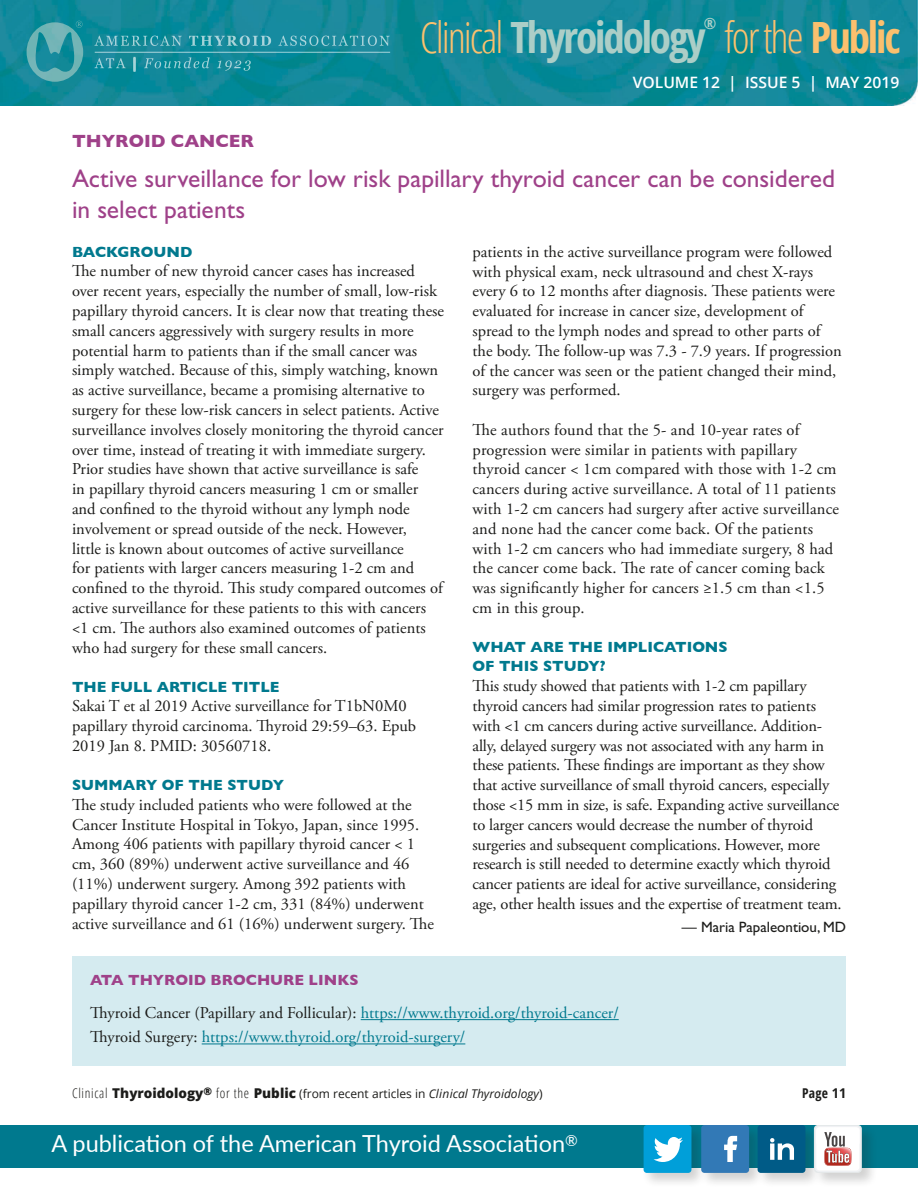
<style>
.page{position:relative;width:918px;height:1188px;background:#fff}
.page>*{position:absolute;margin:0;border:0;box-sizing:border-box;transform-origin:0 0}
.t1{font:300 condensed 43.05px "Open Sans";letter-spacing:-.05em;color:#fbc06e}
.t2{font:25.5px/30.6px "Gill Sans Std";color:#9f4189}
.t3{font:23.55px "Lato";color:#fff}
.Topic_Header{font:700 18px "Gill Sans";color:#9f4189}
.body_serif{font:16.5px/19.8px "Adobe Garamond Pro";color:#1c1c1a}
.body_serif_2nd_para{font:16.5px/19.8px "Adobe Garamond Pro";letter-spacing:.01em;color:#1c1c1a}
.body_links{font:16.5px "Adobe Garamond Pro";color:#00798e}
.t4{font:600 15.75px "Open Sans";color:#fff}
.t5{font:700 condensed 15.3px "Open Sans";color:#accec7}
.question{font:700 15px/19.5px "Gill Sans";color:#00798e}
.question_links{font:700 15px "Gill Sans";color:#9f4189}
.body_editor_name{font:15px "Gill Sans Std";color:#1c1c1a}
.t6{font:700 condensed 13.5px "Open Sans";color:#1c1c1a}
.t7{font:12px "Open Sans";color:#1c1c1a}
.s1{font-weight:700;color:#accec7}
.s2{font-weight:700}
.s3{color:#1c1c1a}
.s4{font-weight:300;font-stretch:condensed;font-size:13.5px}
.s5{font-weight:800;font-size:13.5px}
.s6{font-style:italic}
.s7{font-style:inherit}
</style>
<div class="page">
<img style="left:0;top:0;width:918px;height:106px">
<hr style="left:95px;top:52px;width:295px;height:1px;background:#fff">
<svg style="left:94px;top:36px;width:88px;height:10px"></svg>
<svg style="left:189px;top:36px;width:82px;height:10px"></svg>
<svg style="left:278px;top:36px;width:112px;height:10px"></svg>
<svg style="left:94px;top:58px;width:32px;height:10px"></svg>
<hr style="left:133px;top:57px;width:3px;height:15px;background:#fff">
<svg style="left:144px;top:57px;width:66px;height:11px"></svg>
<svg style="left:217px;top:60px;width:34px;height:11px"></svg>
<svg style="left:27px;top:21px;width:56px;height:61px"></svg>
<div style="left:0;top:1125px;width:918px;height:42px;background:#00798e"></div>
<div style="left:642px;top:1123px;width:235px;height:65px;background:#1c1c1a;opacity:.2"></div>
<div style="left:758px;top:1125px;width:47px;height:48px;background:#005b87;border-radius:3px"></div>
<svg style="left:770px;top:1138px;width:24px;height:22px"></svg>
<div style="left:644px;top:1125px;width:47px;height:48px;background:#009fd9;border-radius:3px"></div>
<svg style="left:654px;top:1137px;width:29px;height:25px"></svg>
<div style="left:701px;top:1125px;width:48px;height:48px;background:#3279b6;border-radius:3px"></div>
<svg style="left:724px;top:1136px;width:14px;height:26px"></svg>
<svg style="left:814px;top:1125px;width:48px;height:48px"></svg>
<svg style="left:815px;top:1126px;width:46px;height:46px"></svg>
<div style="left:72px;top:956px;width:774px;height:110px;background:#d5ebf0"></div>
<hr style="left:361px;top:1019px;width:258px;height:1px;background:#00798e">
<hr style="left:202px;top:1044px;width:263px;height:1px;background:#00798e">
<p class="t5" style="left:704px;top:13px;width:14px">®</p>
<h1 class="t1" style="left:420px;top:8px;width:482px">Clinical <span class="s1">Thyroidology</span> for the <span class="s2">Public</span></h1>
<p class="t4" style="left:633px;top:72px;width:268px">VOLUME 12 | ISSUE 5 | MAY 2019</p>
<p class="Topic_Header" style="left:72px;top:127px;width:184px">THYROID CANCER</p>
<p class="t2" style="left:72px;top:163px;width:765px">Active surveillance for low risk papillary thyroid cancer can be considered in select patients</p>
<p class="question" style="left:72px;top:241px;width:122px">BACKGROUND</p>
<p class="body_serif" style="left:72px;top:262px;width:374px">The number of new thyroid cancer cases has increased over recent years, especially the number of small, low-risk papillary thyroid cancers. It is clear now that treating these small cancers aggressively with surgery results in more potential harm to patients than if the small cancer was simply watched. Because of this, simply watching, known as active surveillance, became a promising alternative to surgery for these low-risk cancers in select patients. Active surveillance involves closely monitoring the thyroid cancer over time, instead of treating it with immediate surgery.<br>Prior studies have shown that active surveillance is safe<br>in papillary thyroid cancers measuring 1 cm or smaller and confined to the thyroid without any lymph node involvement or spread outside of the neck. However,<br>little is known about outcomes of active surveillance<br>for patients with larger cancers measuring 1-2 cm and confined to the thyroid. This study compared outcomes of active surveillance for these patients to this with cancers &lt;1 cm. The authors also examined outcomes of patients who had surgery for these small cancers.</p>
<p class="question" style="left:72px;top:676px;width:209px">THE FULL ARTICLE TITLE</p>
<p class="body_serif" style="left:72px;top:697px;width:346px">Sakai T et al 2019 Active surveillance for T1bN0M0 papillary thyroid carcinoma. Thyroid 29:59–63. Epub<br>2019 Jan 8. PMID: 30560718.</p>
<p class="question" style="left:72px;top:775px;width:214px">SUMMARY OF THE STUDY</p>
<p class="body_serif" style="left:72px;top:795px;width:364px">The study included patients who were followed at the Cancer Institute Hospital in Tokyo, Japan, since 1995.<br>Among 406 patients with papillary thyroid cancer &lt; 1 cm, 360 (89%) underwent active surveillance and 46 (11%) underwent surgery. Among 392 patients with papillary thyroid cancer 1-2 cm, 331 (84%) underwent active surveillance and 61 (16%) underwent surgery. The</p>
<p class="body_serif" style="left:472px;top:242px;width:371px">patients in the active surveillance program were followed with physical exam, neck ultrasound and chest X-rays every 6 to 12 months after diagnosis. These patients were evaluated for increase in cancer size, development of spread to the lymph nodes and spread to other parts of the body. The follow-up was 7.3 - 7.9 years. If progression of the cancer was seen or the patient changed their mind, surgery was performed.</p>
<p class="body_serif_2nd_para" style="left:472px;top:420px;width:368px">The authors found that the 5- and 10-year rates of progression were similar in patients with papillary thyroid cancer &lt; 1cm compared with those with 1-2 cm cancers during active surveillance. A total of 11 patients with 1-2 cm cancers had surgery after active surveillance and none had the cancer come back. Of the patients with 1-2 cm cancers who had immediate surgery, 8 had the cancer come back. The rate of cancer coming back was significantly higher for cancers ≥1.5 cm than &lt;1.5 cm in this group.</p>
<p class="question" style="left:472px;top:637px;width:257px">WHAT ARE THE IMPLICATIONS<br>OF THIS STUDY?</p>
<p class="body_serif" style="left:472px;top:677px;width:371px">This study showed that patients with 1-2 cm papillary thyroid cancers had similar progression rates to patients with &lt;1 cm cancers during active surveillance. Addition&shy;ally, delayed surgery was not associated with any harm in these patients. These findings are important as they show that active surveillance of small thyroid cancers, especially those &lt;15 mm in size, is safe. Expanding active surveillance to larger cancers would decrease the number of thyroid surgeries and subsequent complications. However, more research is still needed to determine exactly which thyroid cancer patients are ideal for active surveillance, considering age, other health issues and the expertise of treatment team.</p>
<p class="body_editor_name" style="left:682px;top:918px;width:166px">— Maria Papaleontiou, MD</p>
<p class="question_links" style="left:90px;top:968px;width:270px">ATA THYROID BROCHURE LINKS</p>
<p class="body_links" style="left:90px;top:1003px;width:530px"><span class="s3">Thyroid Cancer (Papillary and Follicular):</span> https://www.thyroid.org/thyroid-cancer/</p>
<p class="body_links" style="left:90px;top:1027px;width:377px"><span class="s3">Thyroid Surgery:</span> https://www.thyroid.org/thyroid-surgery/</p>
<p class="t7" style="left:72px;top:1086px;width:472px"><span class="s4">Clinical</span> <span class="s5">Thyroidology</span><sup>®</sup> <span class="s4">for the</span> <span class="s5">Public</span> (from recent articles in <span class="s6">Clinical Thyroidology</span>)</p>
<p class="t6" style="left:802px;top:1084px;width:45px">Page <span class="s7">11</span></p>
<h3 class="t3" style="left:51px;top:1127px;width:528px">A publication of the American Thyroid Association<sup>®</sup></h3>
</div>
